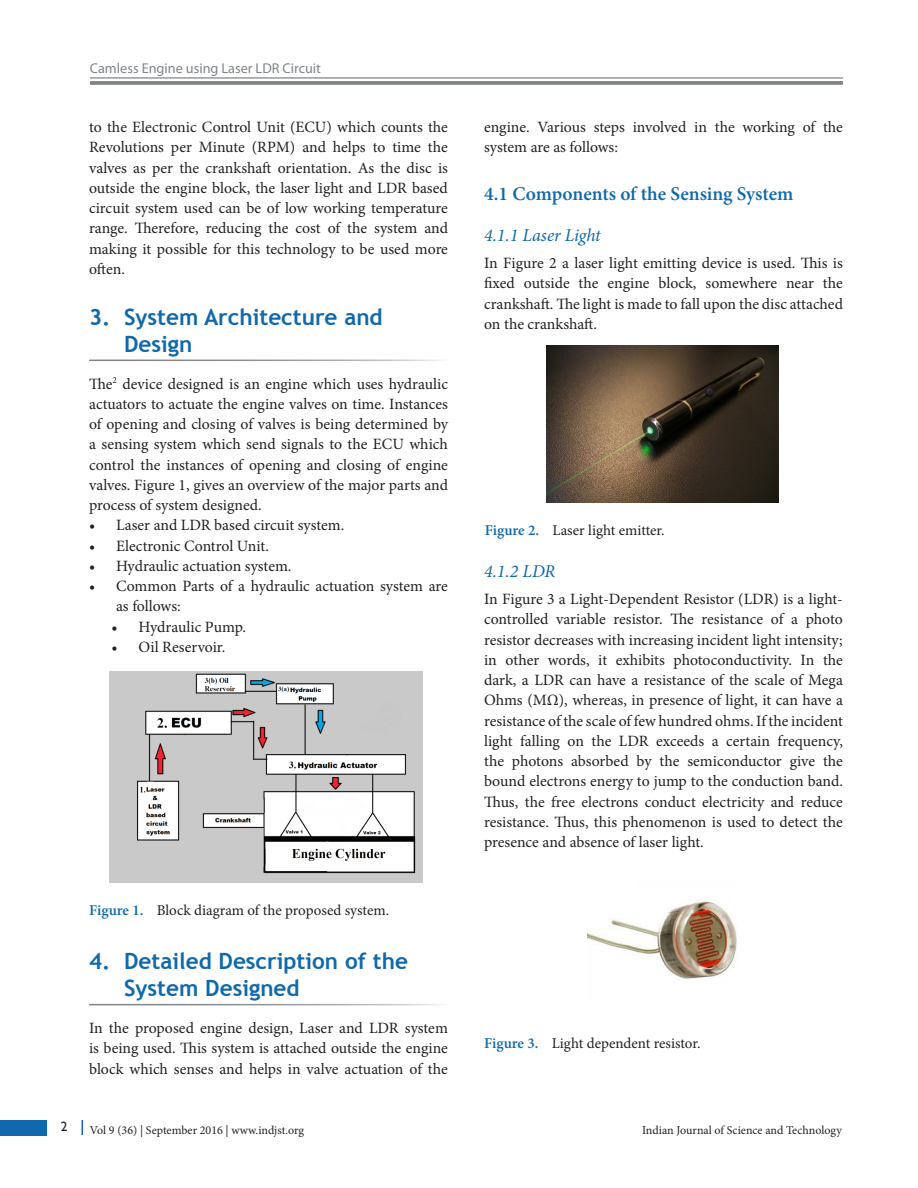
<style>
.page{position:relative;width:918px;height:1188px;background:#fff}
.page>*{position:absolute;margin:0;border:0;box-sizing:border-box;transform-origin:0 0}
.Body_Head{font:700 22.5px/27px "Trebuchet MS";color:#0f69ab}
.Body_SubHead1{font:600 19.5px "Minion Pro";letter-spacing:-.005em;color:#0f69ab}
.Body_SubHead2{font:italic 18px "Minion Pro";color:#0f69ab}
.Body_Text{font:15.75px/20.2px "Minion Pro";color:#231f20;text-align:justify}
.Body_Text_Ind_L{font:15.75px/20.2px "Minion Pro";letter-spacing:-.005em;color:#231f20;text-align:justify}
.t1{font:15px "Minion Pro";color:#231f20}
.t2{font:14.25px "Myriad Pro";color:#818487}
.t3{font:13.5px "Gill Sans";color:#231f20}
.t4{font:12px "Minion Pro";color:#231f20}
.s1{font-weight:600;color:#0f69ab}
</style>
<div class="page">
<div style="left:0;top:1120px;width:47px;height:15px;background:#0f69ab"></div>
<svg style="left:82px;top:1120px;width:1px;height:15px"></svg>
<hr style="left:90px;top:77px;width:753px;height:2px;background:#818487">
<svg style="left:90px;top:81px;width:753px;height:4px;fill:#888b8e"></svg>
<img style="left:109px;top:672px;width:313px;height:210px">
<img style="left:546px;top:346px;width:233px;height:157px">
<img style="left:587px;top:900px;width:150px;height:79px">
<p class="t2" style="left:90px;top:60px;width:233px">Camless Engine using Laser LDR Circuit</p>
<p class="Body_Text_Ind_L" style="left:89px;top:117px;width:360px">to the Electronic Control Unit (ECU) which counts the Revolutions per Minute (RPM) and helps to time the valves as per the crankshaft orientation. As the disc is outside the engine block, the laser light and LDR based circuit system used can be of low working temperature range. Therefore, reducing the cost of the system and making it possible for this technology to be used more often.</p>
<p class="Body_Head" style="left:124px;top:303px;width:260px;text-indent:-35px">3. System Architecture and<br>Design</p>
<p class="Body_Text" style="left:89px;top:374px;width:360px">The<sup>2</sup> device designed is an engine which uses hydraulic actuators to actuate the engine valves on time. Instances of opening and closing of valves is being determined by a sensing system which send signals to the ECU which control the instances of opening and closing of engine valves. Figure 1, gives an overview of the major parts and process of system designed.</p>
<p class="Body_Text" style="left:89px;top:515px;width:257px">• Laser and LDR based circuit system.</p>
<p class="Body_Text" style="left:89px;top:536px;width:181px">• Electronic Control Unit.</p>
<p class="Body_Text" style="left:89px;top:556px;width:204px">• Hydraulic actuation system.</p>
<p class="Body_Text" style="left:116px;top:576px;width:333px;text-indent:-27px">• Common Parts of a hydraulic actuation system are as follows:</p>
<p class="Body_Text" style="left:112px;top:617px;width:136px">• Hydraulic Pump.</p>
<p class="Body_Text" style="left:112px;top:637px;width:115px">• Oil Reservoir.</p>
<p class="t1" style="left:89px;top:901px;width:302px"><span class="s1">Figure 1.</span> Block diagram of the proposed system.</p>
<p class="Body_Head" style="left:124px;top:948px;width:285px;text-indent:-35px">4. Detailed Description of the<br>System Designed</p>
<p class="Body_Text_Ind_L" style="left:89px;top:1018px;width:360px">In the proposed engine design, Laser and LDR system is being used. This system is attached outside the engine block which senses and helps in valve actuation of the</p>
<p class="Body_Text_Ind_L" style="left:484px;top:117px;width:360px">engine. Various steps involved in the working of the system are as follows:</p>
<p class="Body_SubHead1" style="left:484px;top:180px;width:311px">4.1 Components of the Sensing System</p>
<p class="Body_SubHead2" style="left:484px;top:223px;width:118px">4.1.1 Laser Light</p>
<p class="Body_Text" style="left:484px;top:253px;width:360px">In Figure 2 a laser light emitting device is used. This is fixed outside the engine block, somewhere near the crankshaft. The light is made to fall upon the disc attached on the crankshaft.</p>
<p class="t1" style="left:485px;top:520px;width:181px"><span class="s1">Figure 2.</span> Laser light emitter.</p>
<p class="Body_SubHead2" style="left:484px;top:559px;width:73px">4.1.2 LDR</p>
<p class="Body_Text" style="left:484px;top:589px;width:360px">In Figure 3 a Light-Dependent Resistor (LDR) is a light&shy;controlled variable resistor. The resistance of a photo resistor decreases with increasing incident light intensity; in other words, it exhibits photoconductivity. In the dark, a LDR can have a resistance of the scale of Mega Ohms (MΩ), whereas, in presence of light, it can have a resistance of the scale of few hundred ohms. If the incident light falling on the LDR exceeds a certain frequency, the photons absorbed by the semiconductor give the bound electrons energy to jump to the conduction band.<br>Thus, the free electrons conduct electricity and reduce resistance. Thus, this phenomenon is used to detect the presence and absence of laser light.</p>
<p class="t1" style="left:484px;top:1033px;width:218px"><span class="s1">Figure 3.</span> Light dependent resistor.</p>
<p class="t3" style="left:61px;top:1119px;width:8px">2</p>
<p class="t4" style="left:90px;top:1122px;width:216px">Vol 9 (36) | September 2016 | www.indjst.org</p>
<p class="t4" style="left:642px;top:1122px;width:201px">Indian Journal of Science and Technology</p>
</div>
